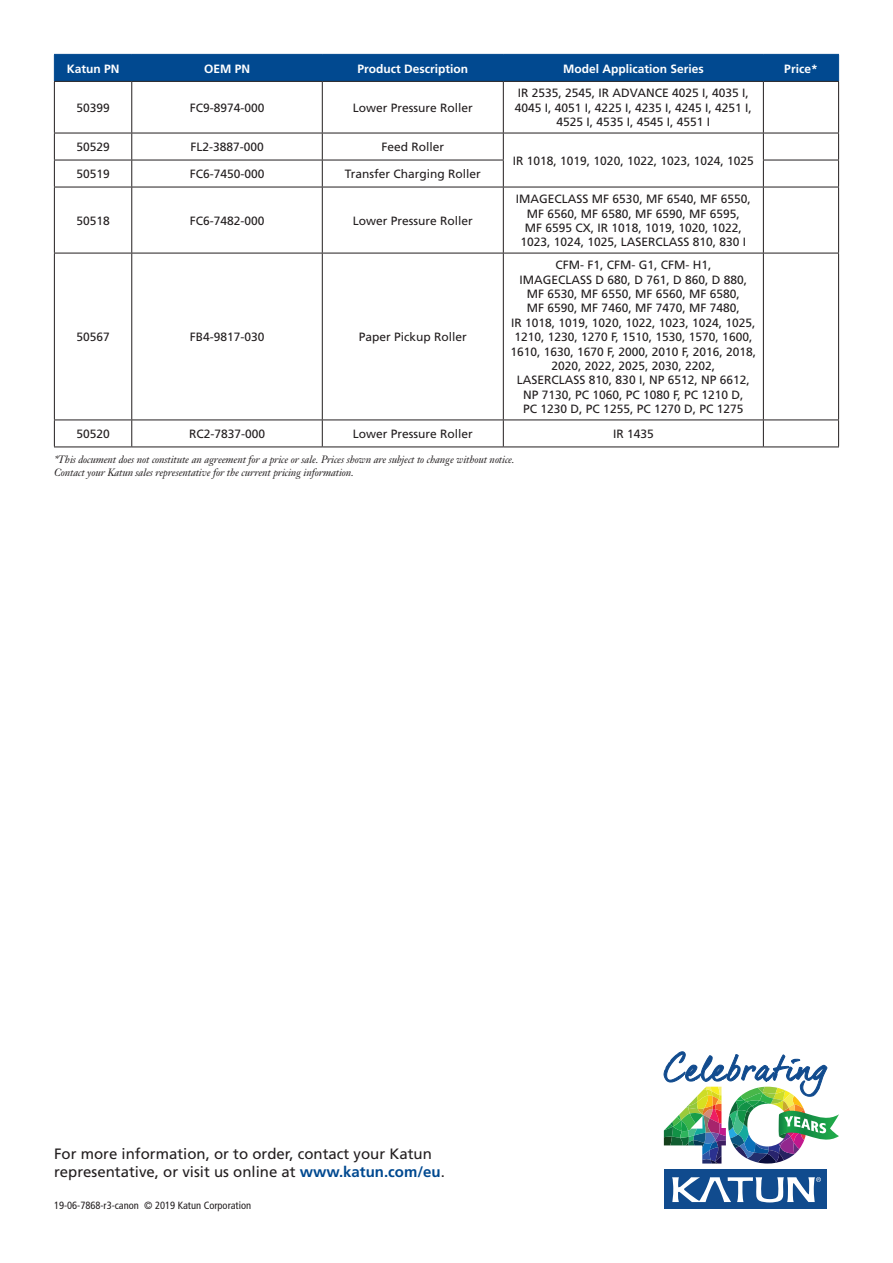
<style>
.page{position:relative;width:893px;height:1263px;background:#fff}
.page>*{position:absolute;margin:0;border:0;box-sizing:border-box;transform-origin:0 0}
.t1{font:15px/18px "Frutiger";color:#231f20}
.t2{font:12px/14.4px "Frutiger";color:#231f20;text-align:center}
.t3{font:700 12px "Frutiger";color:#fff}
.t4{font:italic 10.5px/12.6px "Janson Text";letter-spacing:-.01em;color:#231f20}
.t5{font:condensed 10.5px "Frutiger";color:#231f20}
.s1{font-weight:700;color:#014990}
</style>
<div class="page">
<hr style="left:54px;top:82px;width:1px;height:51px;background:#231f20">
<hr style="left:131px;top:82px;width:1px;height:51px;background:#231f20">
<hr style="left:322px;top:81px;width:181px;height:1px;background:#231f20">
<hr style="left:322px;top:82px;width:1px;height:51px;background:#231f20">
<hr style="left:503px;top:81px;width:260px;height:1px;background:#231f20">
<hr style="left:503px;top:82px;width:1px;height:51px;background:#231f20">
<hr style="left:763px;top:81px;width:76px;height:1px;background:#231f20">
<hr style="left:763px;top:82px;width:1px;height:51px;background:#231f20">
<hr style="left:838px;top:82px;width:1px;height:51px;background:#231f20">
<hr style="left:322px;top:133px;width:181px;height:1px;background:#231f20">
<hr style="left:503px;top:133px;width:260px;height:1px;background:#231f20">
<hr style="left:763px;top:133px;width:76px;height:1px;background:#231f20">
<svg style="left:54px;top:134px;width:1px;height:53px"></svg>
<svg style="left:131px;top:134px;width:1px;height:53px"></svg>
<hr style="left:322px;top:160px;width:182px;height:1px;background:#231f20">
<svg style="left:322px;top:133px;width:1px;height:54px"></svg>
<svg style="left:503px;top:133px;width:1px;height:54px"></svg>
<hr style="left:763px;top:160px;width:76px;height:1px;background:#231f20">
<svg style="left:763px;top:133px;width:1px;height:54px"></svg>
<svg style="left:838px;top:133px;width:1px;height:54px"></svg>
<hr style="left:54px;top:187px;width:1px;height:66px;background:#231f20">
<hr style="left:131px;top:187px;width:1px;height:66px;background:#231f20">
<hr style="left:322px;top:187px;width:181px;height:1px;background:#231f20">
<hr style="left:322px;top:187px;width:1px;height:66px;background:#231f20">
<hr style="left:503px;top:187px;width:260px;height:1px;background:#231f20">
<hr style="left:503px;top:187px;width:1px;height:66px;background:#231f20">
<hr style="left:763px;top:187px;width:76px;height:1px;background:#231f20">
<hr style="left:763px;top:187px;width:1px;height:66px;background:#231f20">
<hr style="left:838px;top:187px;width:1px;height:66px;background:#231f20">
<hr style="left:54px;top:253px;width:1px;height:167px;background:#231f20">
<hr style="left:131px;top:253px;width:1px;height:167px;background:#231f20">
<hr style="left:322px;top:253px;width:181px;height:1px;background:#231f20">
<hr style="left:322px;top:253px;width:1px;height:167px;background:#231f20">
<hr style="left:503px;top:253px;width:260px;height:1px;background:#231f20">
<hr style="left:503px;top:253px;width:1px;height:167px;background:#231f20">
<hr style="left:763px;top:253px;width:76px;height:1px;background:#231f20">
<hr style="left:763px;top:253px;width:1px;height:167px;background:#231f20">
<hr style="left:838px;top:253px;width:1px;height:167px;background:#231f20">
<svg style="left:54px;top:421px;width:1px;height:26px"></svg>
<svg style="left:131px;top:421px;width:1px;height:26px"></svg>
<hr style="left:322px;top:420px;width:181px;height:1px;background:#231f20">
<svg style="left:322px;top:420px;width:1px;height:27px"></svg>
<hr style="left:503px;top:420px;width:260px;height:1px;background:#231f20">
<svg style="left:503px;top:420px;width:1px;height:27px"></svg>
<hr style="left:763px;top:420px;width:76px;height:1px;background:#231f20">
<svg style="left:763px;top:420px;width:1px;height:27px"></svg>
<svg style="left:838px;top:420px;width:1px;height:27px"></svg>
<hr style="left:322px;top:447px;width:181px;height:1px;background:#231f20">
<hr style="left:503px;top:447px;width:260px;height:1px;background:#231f20">
<hr style="left:763px;top:447px;width:76px;height:1px;background:#231f20">
<hr style="left:54px;top:81px;width:78px;height:1px;background:#231f20">
<hr style="left:132px;top:81px;width:190px;height:1px;background:#231f20">
<hr style="left:54px;top:133px;width:78px;height:1px;background:#231f20">
<hr style="left:132px;top:133px;width:190px;height:1px;background:#231f20">
<hr style="left:54px;top:160px;width:78px;height:1px;background:#231f20">
<hr style="left:132px;top:160px;width:190px;height:1px;background:#231f20">
<hr style="left:54px;top:187px;width:78px;height:1px;background:#231f20">
<hr style="left:132px;top:187px;width:190px;height:1px;background:#231f20">
<hr style="left:54px;top:253px;width:78px;height:1px;background:#231f20">
<hr style="left:132px;top:253px;width:190px;height:1px;background:#231f20">
<hr style="left:54px;top:420px;width:78px;height:1px;background:#231f20">
<hr style="left:132px;top:420px;width:190px;height:1px;background:#231f20">
<hr style="left:54px;top:447px;width:78px;height:1px;background:#231f20">
<hr style="left:132px;top:447px;width:190px;height:1px;background:#231f20">
<svg style="left:54px;top:54px;width:785px;height:27px;background:#01498f"></svg>
<div style="left:664px;top:1169px;width:162px;height:40px;background:#104b8e"></div>
<svg style="left:672px;top:1177px;width:149px;height:25px"></svg>
<img style="left:664px;top:1052px;width:175px;height:111px">
<p class="t3" style="left:67px;top:61px;width:54px">Katun PN</p>
<p class="t3" style="left:204px;top:61px;width:48px">OEM PN</p>
<p class="t3" style="left:358px;top:61px;width:112px">Product Description</p>
<p class="t3" style="left:563px;top:61px;width:142px">Model Application Series</p>
<p class="t3" style="left:784px;top:61px;width:35px">Price*</p>
<p class="t2" style="left:76px;top:100px;width:35px">50399</p>
<p class="t2" style="left:190px;top:100px;width:76px">FC9-8974-000</p>
<p class="t2" style="left:353px;top:100px;width:122px">Lower Pressure Roller</p>
<p class="t2" style="left:515px;top:86px;width:238px">IR 2535, 2545, IR ADVANCE 4025 I, 4035 I,<br>4045 I, 4051 I, 4225 I, 4235 I, 4245 I, 4251 I,<br>4525 I, 4535 I, 4545 I, 4551 I</p>
<p class="t2" style="left:76px;top:140px;width:35px">50529</p>
<p class="t2" style="left:190px;top:140px;width:75px">FL2-3887-000</p>
<p class="t2" style="left:381px;top:140px;width:64px">Feed Roller</p>
<p class="t2" style="left:76px;top:167px;width:35px">50519</p>
<p class="t2" style="left:190px;top:167px;width:76px">FC6-7450-000</p>
<p class="t2" style="left:345px;top:167px;width:137px">Transfer Charging Roller</p>
<p class="t2" style="left:76px;top:213px;width:35px">50518</p>
<p class="t2" style="left:190px;top:213px;width:76px">FC6-7482-000</p>
<p class="t2" style="left:353px;top:213px;width:122px">Lower Pressure Roller</p>
<p class="t2" style="left:76px;top:330px;width:35px">50567</p>
<p class="t2" style="left:190px;top:330px;width:76px">FB4-9817-030</p>
<p class="t2" style="left:359px;top:330px;width:110px">Paper Pickup Roller</p>
<p class="t2" style="left:513px;top:153px;width:242px">IR 1018, 1019, 1020, 1022, 1023, 1024, 1025</p>
<p class="t2" style="left:516px;top:192px;width:236px">IMAGECLASS MF 6530, MF 6540, MF 6550, MF 6560, MF 6580, MF 6590, MF 6595,<br>MF 6595 CX, IR 1018, 1019, 1020, 1022, 1023, 1024, 1025, LASERCLASS 810, 830 I</p>
<p class="t2" style="left:510px;top:258px;width:247px">CFM- F1, CFM- G1, CFM- H1,<br>IMAGECLASS D 680, D 761, D 860, D 880, MF 6530, MF 6550, MF 6560, MF 6580,<br>MF 6590, MF 7460, MF 7470, MF 7480,<br>IR 1018, 1019, 1020, 1022, 1023, 1024, 1025, 1210, 1230, 1270 F, 1510, 1530, 1570, 1600, 1610, 1630, 1670 F, 2000, 2010 F, 2016, 2018, 2020, 2022, 2025, 2030, 2202,<br>LASERCLASS 810, 830 I, NP 6512, NP 6612, NP 7130, PC 1060, PC 1080 F, PC 1210 D,<br>PC 1230 D, PC 1255, PC 1270 D, PC 1275</p>
<p class="t2" style="left:76px;top:427px;width:35px">50520</p>
<p class="t2" style="left:189px;top:427px;width:78px">RC2-7837-000</p>
<p class="t2" style="left:353px;top:427px;width:122px">Lower Pressure Roller</p>
<p class="t2" style="left:613px;top:427px;width:42px">IR 1435</p>
<p class="t4" style="left:54px;top:453px;width:462px">*This document does not constitute an agreement for a price or sale. Prices shown are subject to change without notice.<br>Contact your Katun sales representative for the current pricing information.</p>
<p class="t1" style="left:54px;top:1145px;width:392px">For more information, or to order, contact your Katun representative, or visit us online at <span class="s1">www.katun.com/eu</span>.</p>
<p class="t5" style="left:54px;top:1199px;width:199px">19-06-7868-r3-canon © 2019 Katun Corporation</p>
</div>
